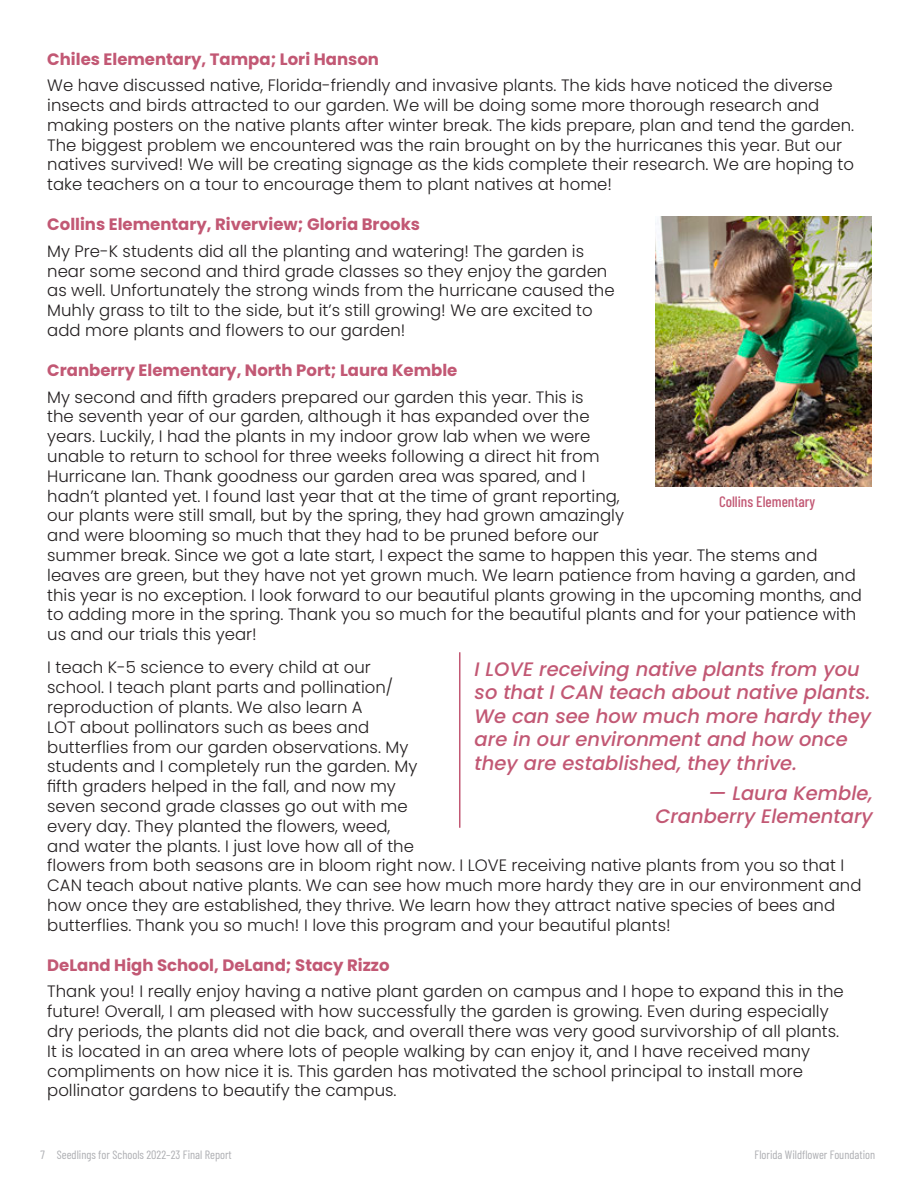
<style>
.page{position:relative;width:918px;height:1188px;background:#fff}
.page>*{position:absolute;margin:0;border:0;box-sizing:border-box;transform-origin:0 0}
.t1{font:italic 500 19.5px/23.4px "Poppins";color:#c25874}
.t2{font:300 16.5px/19.8px "Poppins";color:#231f20}
.t3{font:700 16.5px "Poppins";color:#c25874}
.t4{font:500 15px "Barlow Condensed";color:#c25874}
.t5{font:12px "Barlow Condensed";color:#adaeb2}
</style>
<div class="page">
<hr style="left:459px;top:652px;width:1px;height:176px;background:#c25874">
<img style="left:656px;top:216px;width:216px;height:270px">
<p class="t3" style="left:47px;top:49px;width:333px">Chiles Elementary, Tampa; Lori Hanson</p>
<p class="t2" style="left:47px;top:76px;width:808px">We have discussed native, Florida-friendly and invasive plants. The kids have noticed the diverse insects and birds attracted to our garden. We will be doing some more thorough research and making posters on the native plants after winter break. The kids prepare, plan and tend the garden.<br>The biggest problem we encountered was the rain brought on by the hurricanes this year. But our natives survived! We will be creating signage as the kids complete their research. We are hoping to take teachers on a tour to encourage them to plant natives at home!</p>
<p class="t3" style="left:47px;top:215px;width:374px">Collins Elementary, Riverview; Gloria Brooks</p>
<p class="t2" style="left:47px;top:241px;width:569px">My Pre-K students did all the planting and watering! The garden is near some second and third grade classes so they enjoy the garden as well. Unfortunately the strong winds from the hurricane caused the Muhly grass to tilt to the side, but it’s still growing! We are excited to add more plants and flowers to our garden!</p>
<p class="t3" style="left:47px;top:361px;width:412px">Cranberry Elementary, North Port; Laura Kemble</p>
<p class="t2" style="left:47px;top:387px;width:816px">My second and fifth graders prepared our garden this year. This is<br>the seventh year of our garden, although it has expanded over the<br>years. Luckily, I had the plants in my indoor grow lab when we were<br>unable to return to school for three weeks following a direct hit from<br>Hurricane Ian. Thank goodness our garden area was spared, and I<br>hadn’t planted yet. I found last year that at the time of grant reporting,<br>our plants were still small, but by the spring, they had grown amazingly<br>and were blooming so much that they had to be pruned before our<br>summer break. Since we got a late start, I expect the same to happen this year. The stems and leaves are green, but they have not yet grown much. We learn patience from having a garden, and this year is no exception. I look forward to our beautiful plants growing in the upcoming months, and to adding more in the spring. Thank you so much for the beautiful plants and for your patience with us and our trials this year!</p>
<p class="t2" style="left:47px;top:658px;width:816px">I teach K-5 science to every child at our<br>school. I teach plant parts and pollination/<br>reproduction of plants. We also learn A<br>LOT about pollinators such as bees and<br>butterflies from our garden observations. My<br>students and I completely run the garden. My<br>fifth graders helped in the fall, and now my<br>seven second grade classes go out with me<br>every day. They planted the flowers, weed,<br>and water the plants. I just love how all of the<br>flowers from both seasons are in bloom right now. I LOVE receiving native plants from you so that I CAN teach about native plants. We can see how much more hardy they are in our environment and how once they are established, they thrive. We learn how they attract native species of bees and butterflies. Thank you so much! I love this program and your beautiful plants!</p>
<p class="t3" style="left:47px;top:956px;width:344px">DeLand High School, DeLand; Stacy Rizzo</p>
<p class="t2" style="left:47px;top:982px;width:798px">Thank you! I really enjoy having a native plant garden on campus and I hope to expand this in the future! Overall, I am pleased with how successfully the garden is growing. Even during especially dry periods, the plants did not die back, and overall there was very good survivorship of all plants.<br>It is located in an area where lots of people walking by can enjoy it, and I have received many compliments on how nice it is. This garden has motivated the school principal to install more pollinator gardens to beautify the campus.</p>
<p class="t4" style="left:719px;top:490px;width:98px">Collins Elementary</p>
<p class="t1" style="left:475px;top:658px;width:398px">I LOVE receiving native plants from you so that I CAN teach about native plants.<br>We can see how much more hardy they are in our environment and how once they are established, they thrive.</p>
<p class="t1" style="left:709px;top:781px;width:166px">— Laura Kemble,</p>
<p class="t1" style="left:655px;top:805px;width:219px">Cranberry Elementary</p>
<p class="t5" style="left:40px;top:1146px;width:193px">7 Seedlings for Schools 2022–23 Final Report</p>
<p class="t5" style="left:754px;top:1146px;width:122px">Florida Wildflower Foundation</p>
</div>
